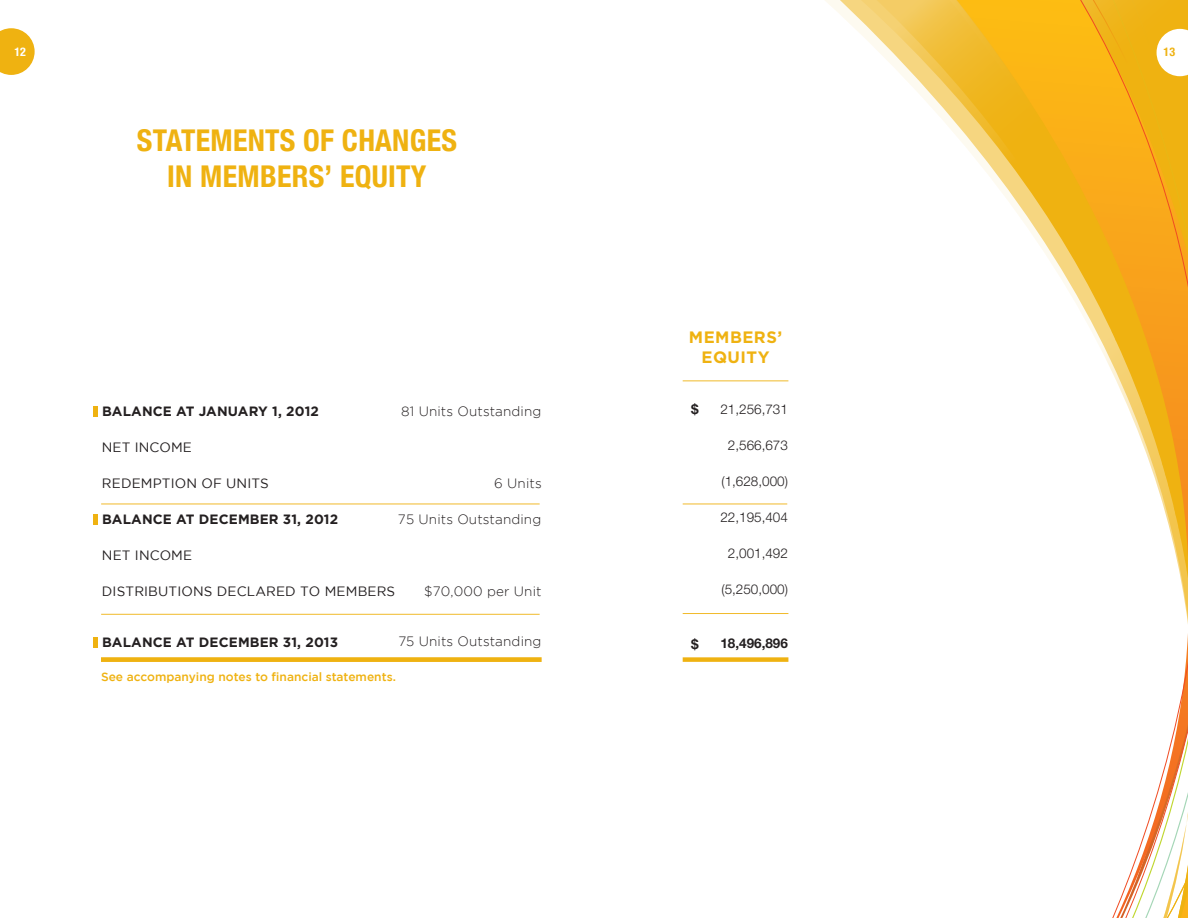
<style>
.page{position:relative;width:1188px;height:918px;background:#fff}
.page>*{position:absolute;margin:0;border:0;box-sizing:border-box;transform-origin:0 0}
.t1{font:700 condensed 30px/36px "Helvetica Neue";letter-spacing:.01em;color:#efb211;text-align:center}
.t2{font:700 16.5px/19.8px "Gotham";letter-spacing:.03em;color:#efb211;text-align:center}
.t3{font:300 13.5px "Gotham";letter-spacing:.01em;color:#231f20}
.t4{font:700 13.5px "Gotham";letter-spacing:.01em;color:#231f20}
.t5{font:13.5px "Gotham";letter-spacing:.01em;color:#231f20}
.t6{font:300 13.5px "Helvetica Neue LT Std";color:#231f20}
.t7{font:700 13.5px "Helvetica Neue LT Std";color:#231f20}
.t8{font:500 12px "Gotham";color:#efb211}
.t9{font:700 condensed 12px "Helvetica Neue";color:#efb211}
.t10{font:700 condensed 12px "Helvetica Neue";color:#fff}
.s1{color:#fff}
</style>
<div class="page">
<hr style="left:683px;top:380px;width:105px;height:1px;background:#efb211">
<hr style="left:683px;top:504px;width:104px;height:1px;background:#efb211">
<hr style="left:683px;top:613px;width:105px;height:1px;background:#efb211">
<div style="left:683px;top:657px;width:105px;height:5px;background:#efb211"></div>
<hr style="left:94px;top:406px;width:4px;height:10px;background:#efb211">
<hr style="left:94px;top:514px;width:4px;height:10px;background:#efb211">
<hr style="left:94px;top:637px;width:4px;height:10px;background:#efb211">
<hr style="left:101px;top:504px;width:439px;height:1px;background:#efb211">
<hr style="left:101px;top:614px;width:439px;height:1px;background:#efb211">
<div style="left:101px;top:657px;width:441px;height:5px;background:#efb211"></div>
<svg style="left:0;top:28px;width:35px;height:47px;background:#f1bf3a"></svg>
<svg style="left:690px;top:0;width:267px;height:662px"></svg>
<svg style="left:957px;top:0;width:65px;height:219px"></svg>
<svg style="left:1022px;top:0;width:31px;height:265px;background:#f7c13b"></svg>
<svg style="left:1053px;top:0;width:135px;height:918px"></svg>
<svg style="left:1157px;top:28px;width:31px;height:48px"></svg>
<p class="t10" style="left:15px;top:42px;width:13px">12</p>
<p class="t9" style="left:1164px;top:42px;width:21px">13<span class="s1">19</span></p>
<h1 class="t1" style="left:137px;top:120px;width:322px">STATEMENTS OF CHANGES<br>IN MEMBERS’ EQUITY</h1>
<p class="t3" style="left:401px;top:404px;width:142px">81 Units Outstanding</p>
<p class="t4" style="left:102px;top:402px;width:218px">BALANCE AT JANUARY 1, 2012</p>
<p class="t5" style="left:102px;top:440px;width:92px">NET INCOME</p>
<p class="t5" style="left:102px;top:476px;width:168px">REDEMPTION OF UNITS</p>
<p class="t4" style="left:102px;top:510px;width:238px">BALANCE AT DECEMBER 31, 2012</p>
<p class="t5" style="left:102px;top:548px;width:92px">NET INCOME</p>
<p class="t5" style="left:102px;top:584px;width:295px">DISTRIBUTIONS DECLARED TO MEMBERS</p>
<p class="t3" style="left:494px;top:476px;width:49px">6 Units</p>
<p class="t3" style="left:398px;top:512px;width:145px">75 Units Outstanding</p>
<p class="t3" style="left:424px;top:584px;width:119px">$70,000 per Unit</p>
<p class="t3" style="left:399px;top:633px;width:144px">75 Units Outstanding</p>
<p class="t4" style="left:102px;top:633px;width:238px">BALANCE AT DECEMBER 31, 2013</p>
<p class="t8" style="left:101px;top:670px;width:296px">See accompanying notes to financial statements.</p>
<p class="t2" style="left:689px;top:327px;width:95px">MEMBERS’<br>EQUITY</p>
<p class="t7" style="left:691px;top:401px;width:9px">$</p>
<p class="t7" style="left:691px;top:636px;width:9px">$</p>
<p class="t6" style="left:720px;top:401px;width:69px">21,256,731</p>
<p class="t6" style="left:728px;top:437px;width:62px">2,566,673</p>
<p class="t6" style="left:721px;top:473px;width:68px">(1,628,000)</p>
<p class="t6" style="left:720px;top:509px;width:69px">22,195,404</p>
<p class="t6" style="left:728px;top:545px;width:62px">2,001,492</p>
<p class="t6" style="left:721px;top:581px;width:68px">(5,250,000)</p>
<p class="t7" style="left:720px;top:635px;width:69px">18,496,896</p>
</div>
